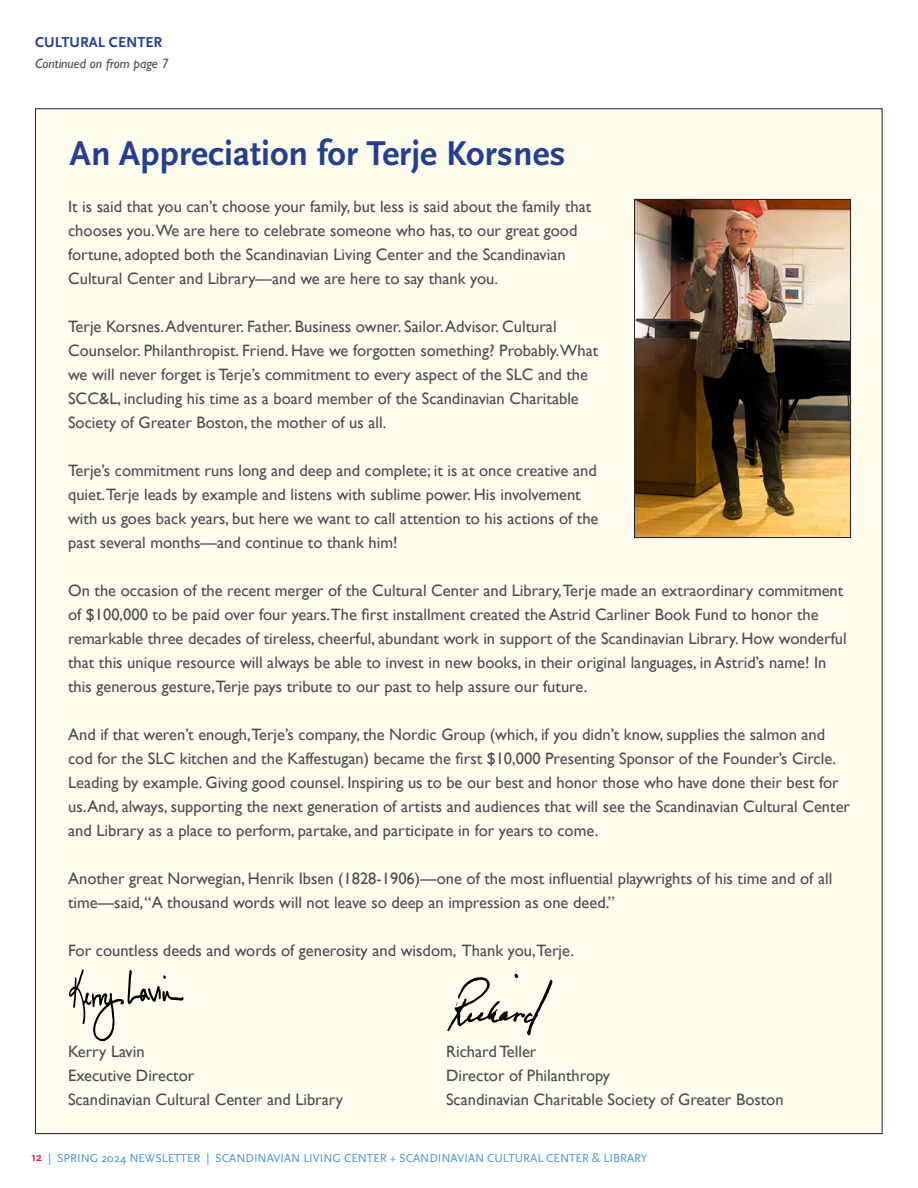
<style>
.page{position:relative;width:918px;height:1188px;background:#fff}
.page>*{position:absolute;margin:0;border:0;box-sizing:border-box;transform-origin:0 0}
.t1{font:700 36px "Scala Sans Pro";color:#253f8e}
.t2{font:16.5px/24px "Gill Sans";color:#4b4c4d}
.t3{font:700 15px "Scala Sans Pro";color:#253f8e}
.t4{font:italic 13.5px "Gill Sans";color:#4b4c4d}
.t5{font:12px "Scala Sans Pro";color:#4497d2}
.s1{font-weight:700;color:#cf283f}
</style>
<div class="page">
<div style="left:35px;top:109px;width:847px;height:1025px;background:#fffdee"></div>
<img style="left:636px;top:201px;width:213px;height:335px">
<div style="left:634px;top:199px;width:217px;height:339px;border:1px solid #231f20"></div>
<svg style="left:69px;top:969px;width:115px;height:72px"></svg>
<svg style="left:447px;top:974px;width:106px;height:61px"></svg>
<p class="t3" style="left:35px;top:33px;width:129px">CULTURAL CENTER</p>
<p class="t4" style="left:35px;top:55px;width:135px">Continued on from page 7</p>
<p class="t1" style="left:70px;top:133px;width:498px">An Appreciation for Terje Korsnes</p>
<p class="t2" style="left:68px;top:194px;width:525px">It is said that you can’t choose your family, but less is said about the family that chooses you.We are here to celebrate someone who has, to our great good fortune, adopted both the Scandinavian Living Center and the Scandinavian Cultural Center and Library—and we are here to say thank you.</p>
<p class="t2" style="left:68px;top:314px;width:532px">Terje Korsnes. Adventurer. Father. Business owner. Sailor. Advisor. Cultural Counselor. Philanthropist. Friend. Have we forgotten something? Probably.What we will never forget is Terje’s commitment to every aspect of the SLC and the SCC&amp;L, including his time as a board member of the Scandinavian Charitable Society of Greater Boston, the mother of us all.</p>
<p class="t2" style="left:68px;top:458px;width:532px">Terje’s commitment runs long and deep and complete; it is at once creative and quiet.Terje leads by example and listens with sublime power. His involvement with us goes back years, but here we want to call attention to his actions of the past several months—and continue to thank him!</p>
<p class="t2" style="left:68px;top:578px;width:780px">On the occasion of the recent merger of the Cultural Center and Library,Terje made an extraordinary commitment of $100,000 to be paid over four years.The first installment created the Astrid Carliner Book Fund to honor the remarkable three decades of tireless, cheerful, abundant work in support of the Scandinavian Library. How wonderful that this unique resource will always be able to invest in new books, in their original languages, in Astrid’s name! In this generous gesture,Terje pays tribute to our past to help assure our future.</p>
<p class="t2" style="left:68px;top:722px;width:784px">And if that weren’t enough,Terje’s company, the Nordic Group (which, if you didn’t know, supplies the salmon and cod for the SLC kitchen and the Kaffestugan) became the first $10,000 Presenting Sponsor of the Founder’s Circle.<br>Leading by example. Giving good counsel. Inspiring us to be our best and honor those who have done their best for us. And, always, supporting the next generation of artists and audiences that will see the Scandinavian Cultural Center and Library as a place to perform, partake, and participate in for years to come.</p>
<p class="t2" style="left:68px;top:866px;width:766px">Another great Norwegian, Henrik Ibsen (1828-1906)—one of the most influential playwrights of his time and of all time—said, “A thousand words will not leave so deep an impression as one deed.”</p>
<p class="t2" style="left:68px;top:938px;width:507px">For countless deeds and words of generosity and wisdom, Thank you,Terje.</p>
<p class="t2" style="left:68px;top:1039px;width:78px">Kerry Lavin</p>
<p class="t2" style="left:446px;top:1039px;width:92px">Richard Teller</p>
<p class="t2" style="left:68px;top:1063px;width:128px">Executive Director</p>
<p class="t2" style="left:446px;top:1063px;width:165px">Director of Philanthropy</p>
<p class="t2" style="left:68px;top:1087px;width:277px">Scandinavian Cultural Center and Library</p>
<p class="t2" style="left:446px;top:1087px;width:339px">Scandinavian Charitable Society of Greater Boston</p>
<p class="t5" style="left:32px;top:1152px;width:618px"><span class="s1">12</span> | SPRING 2024 NEWSLETTER | SCANDINAVIAN LIVING CENTER + SCANDINAVIAN CULTURAL CENTER &amp; LIBRARY</p>
</div>
